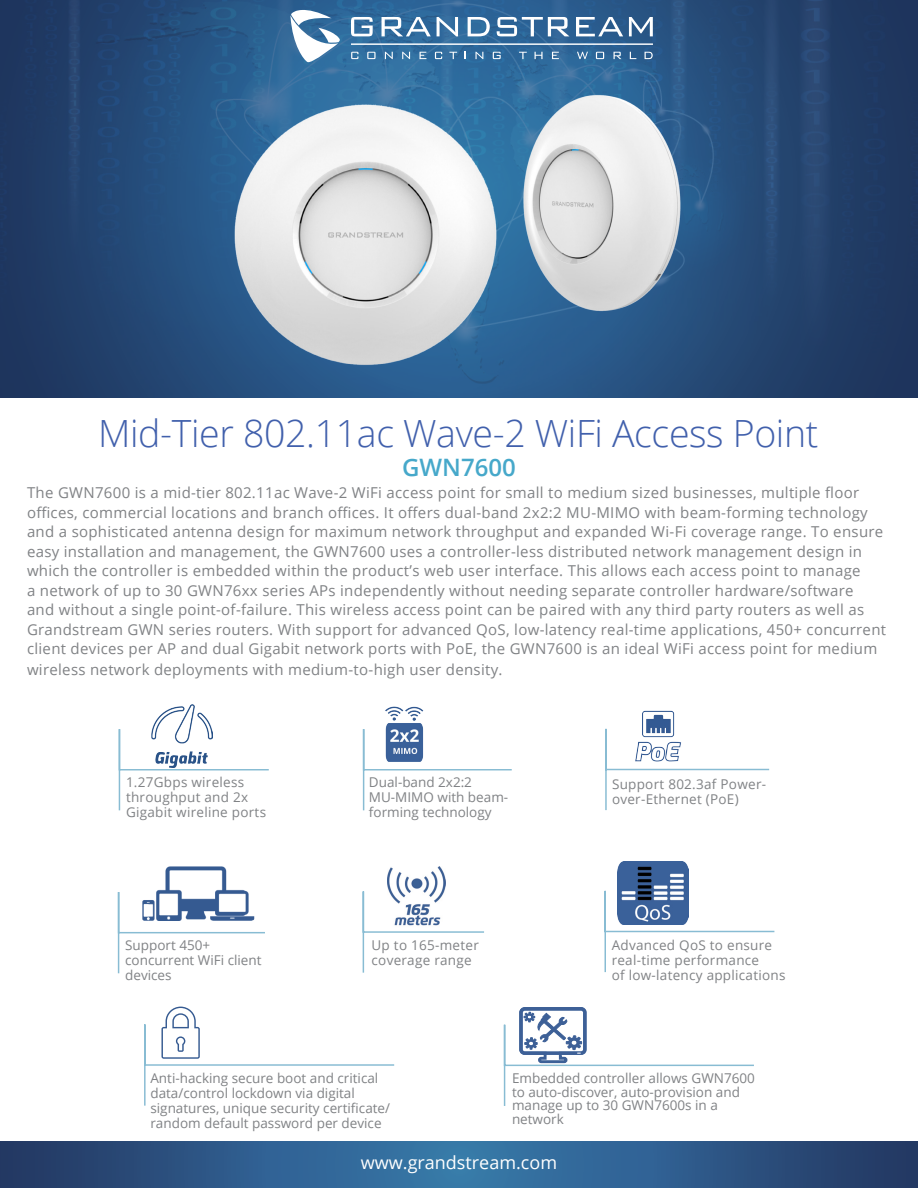
<style>
.page{position:relative;width:918px;height:1188px;background:#fff}
.page>*{position:absolute;margin:0;border:0;box-sizing:border-box;transform-origin:0 0}
.t1{font:300 37.5px "Open Sans";letter-spacing:-.01em;color:#4160ac}
.t2{font:600 24px "Open Sans";color:#46a8ca}
.t3{font:18px "Open Sans";color:#fff}
.t4{font:15px/19.5px "Open Sans";letter-spacing:.02em;color:#808285}
.t5{font:13.5px/15px "Open Sans";color:#808285}
.t6{font:13.5px/15px "Open Sans";letter-spacing:.02em;color:#808285}
</style>
<div class="page">
<img style="left:0;top:0;width:918px;height:397px">
<svg style="left:291px;top:10px;width:49px;height:52px"></svg>
<svg style="left:351px;top:17px;width:22px;height:19px"></svg>
<svg style="left:382px;top:17px;width:49px;height:19px"></svg>
<svg style="left:437px;top:17px;width:21px;height:19px"></svg>
<svg style="left:468px;top:17px;width:22px;height:19px"></svg>
<svg style="left:497px;top:17px;width:72px;height:19px"></svg>
<svg style="left:576px;top:17px;width:47px;height:19px"></svg>
<svg style="left:629px;top:17px;width:24px;height:19px"></svg>
<svg style="left:351px;top:52px;width:7px;height:7px"></svg>
<svg style="left:367px;top:52px;width:9px;height:7px"></svg>
<svg style="left:385px;top:52px;width:8px;height:7px"></svg>
<svg style="left:402px;top:52px;width:8px;height:7px"></svg>
<svg style="left:420px;top:52px;width:6px;height:7px"></svg>
<svg style="left:435px;top:52px;width:7px;height:7px"></svg>
<svg style="left:449px;top:52px;width:8px;height:7px"></svg>
<svg style="left:476px;top:52px;width:7px;height:7px"></svg>
<svg style="left:493px;top:52px;width:8px;height:7px"></svg>
<svg style="left:519px;top:52px;width:8px;height:7px"></svg>
<svg style="left:535px;top:52px;width:8px;height:7px"></svg>
<svg style="left:552px;top:52px;width:7px;height:7px"></svg>
<svg style="left:645px;top:52px;width:8px;height:7px"></svg>
<svg style="left:596px;top:52px;width:8px;height:7px"></svg>
<svg style="left:614px;top:52px;width:7px;height:7px"></svg>
<svg style="left:630px;top:52px;width:6px;height:7px"></svg>
<svg style="left:577px;top:52px;width:11px;height:7px"></svg>
<hr style="left:351px;top:44px;width:302px;height:1px;background:#fff">
<svg style="left:0;top:1142px;width:918px;height:46px;background:#2d5988"></svg>
<svg style="left:118px;top:729px;width:151px;height:82px"></svg>
<svg style="left:362px;top:729px;width:150px;height:82px"></svg>
<svg style="left:605px;top:728px;width:165px;height:83px"></svg>
<svg style="left:117px;top:892px;width:148px;height:82px"></svg>
<svg style="left:604px;top:890px;width:171px;height:83px"></svg>
<svg style="left:362px;top:891px;width:122px;height:82px"></svg>
<img style="left:151px;top:705px;width:62px;height:63px">
<img style="left:374px;top:706px;width:61px;height:60px">
<img style="left:622px;top:710px;width:71px;height:59px">
<img style="left:135px;top:866px;width:122px;height:62px">
<img style="left:617px;top:861px;width:72px;height:63px">
<img style="left:388px;top:866px;width:58px;height:61px">
<svg style="left:144px;top:1007px;width:251px;height:99px"></svg>
<svg style="left:503px;top:1007px;width:251px;height:99px"></svg>
<img style="left:220px;top:92px;width:288px;height:281px">
<img style="left:511px;top:84px;width:181px;height:240px">
<h1 class="t1" style="left:98px;top:407px;width:722px">Mid-Tier 802.11ac Wave-2 WiFi Access Point</h1>
<p class="t4" style="left:27px;top:483px;width:861px">The GWN7600 is a mid-tier 802.11ac Wave-2 WiFi access point for small to medium sized businesses, multiple floor offices, commercial locations and branch offices. It offers dual-band 2x2:2 MU-MIMO with beam-forming technology and a sophisticated antenna design for maximum network throughput and expanded Wi-Fi coverage range. To ensure easy installation and management, the GWN7600 uses a controller-less distributed network management design in which the controller is embedded within the product’s web user interface. This allows each access point to manage<br>a network of up to 30 GWN76xx series APs independently without needing separate controller hardware/software<br>and without a single point-of-failure. This wireless access point can be paired with any third party routers as well as Grandstream GWN series routers. With support for advanced QoS, low-latency real-time applications, 450+ concurrent client devices per AP and dual Gigabit network ports with PoE, the GWN7600 is an ideal WiFi access point for medium</p>
<p class="t4" style="left:27px;top:660px;width:477px">wireless network deployments with medium-to-high user density.</p>
<h2 class="t2" style="left:402px;top:451px;width:115px">GWN7600</h2>
<p class="t6" style="left:126px;top:774px;width:142px">1.27Gbps wireless throughput and 2x<br>Gigabit wireline ports</p>
<p class="t5" style="left:369px;top:774px;width:141px">Dual-band 2x2:2<br>MU-MIMO with beam&shy;forming technology</p>
<p class="t6" style="left:612px;top:776px;width:156px">Support 802.3af Power&shy;over-Ethernet (PoE)</p>
<p class="t5" style="left:125px;top:938px;width:138px">Support 450+ concurrent WiFi client devices</p>
<p class="t6" style="left:612px;top:937px;width:175px">Advanced QoS to ensure real-time performance<br>of low-latency applications</p>
<p class="t6" style="left:372px;top:937px;width:109px">Up to 165-meter coverage range</p>
<p class="t5" style="left:150px;top:1070px;width:241px">Anti-hacking secure boot and critical data/control lockdown via digital signatures, unique security certificate/ random default password per device</p>
<p class="t5" style="left:512px;top:1071px;width:244px;line-height:13.5px">Embedded controller allows GWN7600 to auto-discover, auto-provision and manage up to 30 GWN7600s in a network</p>
<p class="t3" style="left:361px;top:1151px;width:198px">www.grandstream.com</p>
</div>
